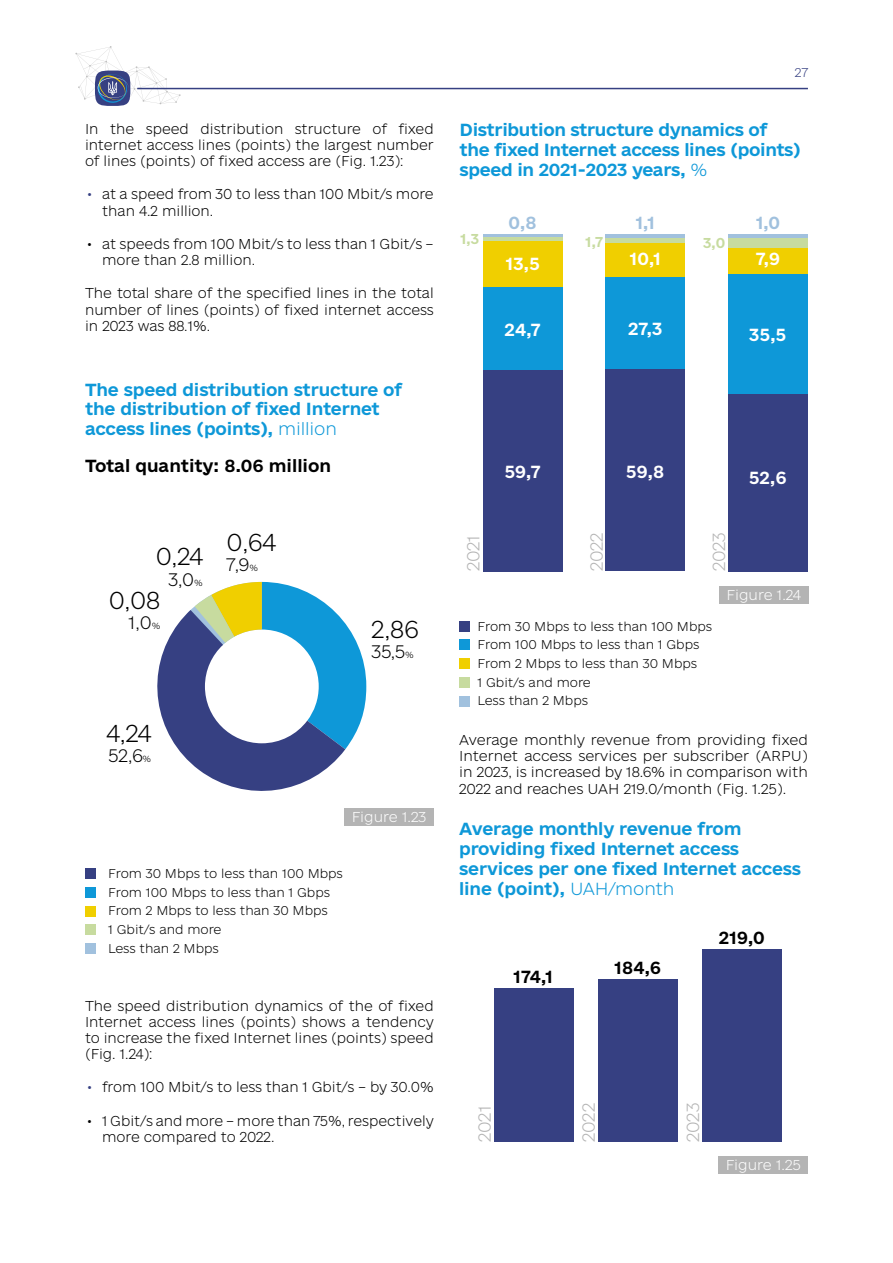
<style>
.page{position:relative;width:893px;height:1263px;background:#fff}
.page>*{position:absolute;margin:0;border:0;box-sizing:border-box;transform-origin:0 0}
.t1{font:23.1px "e Ukraine Thin";color:#000}
.t2{font:17.1px "e Ukraine Thin";color:#000}
.t3{font:16.5px/19.8px "e Ukraine Bold";letter-spacing:-.02em;color:#0e98d8}
.t4{font:16.5px "e Ukraine Bold";color:#000}
.t5{font:16.5px "e Ukraine Bold";color:#fff}
.t6{font:16.5px "e Ukraine Thin";letter-spacing:-.02em;color:#b4b4b4}
.t7{font:16.5px "e Ukraine Bold";color:#a1c1de}
.t8{font:13.5px/16.2px "e Ukraine Thin";color:#000;text-align:justify}
.t9{font:13.5px "e Ukraine Thin";color:#fff}
.t10{font:13.5px "e Ukraine Bold";color:#c7db9f}
.t11{font:12px/18.6px "e Ukraine Thin";color:#000}
.t12{font:12px "e Ukraine Thin";color:#364082}
.s1{color:#364082}
.s2{font-family:"e Ukraine Thin"}
.s3{font-size:8.4px}
</style>
<div class="page">
<svg style="left:75px;top:46px;width:106px;height:60px"></svg>
<hr style="left:137px;top:88px;width:671px;height:1px;background:#364082">
<div style="left:483px;top:286px;width:80px;height:84px;background:#0e98d8"></div>
<div style="left:483px;top:241px;width:80px;height:45px;background:#f0cf00"></div>
<hr style="left:483px;top:237px;width:80px;height:4px;background:#c7db9f">
<hr style="left:483px;top:234px;width:80px;height:3px;background:#a1c1de">
<div style="left:483px;top:370px;width:80px;height:201px;background:#364082"></div>
<div style="left:605px;top:243px;width:80px;height:34px;background:#f0cf00"></div>
<div style="left:605px;top:277px;width:80px;height:92px;background:#0e98d8"></div>
<div style="left:605px;top:238px;width:80px;height:5px;background:#c7db9f"></div>
<hr style="left:605px;top:234px;width:80px;height:4px;background:#a1c1de">
<div style="left:605px;top:369px;width:80px;height:202px;background:#364082"></div>
<div style="left:728px;top:274px;width:80px;height:120px;background:#0e98d8"></div>
<div style="left:728px;top:247px;width:80px;height:27px;background:#f0cf00"></div>
<div style="left:728px;top:237px;width:80px;height:10px;background:#c7db9f"></div>
<hr style="left:728px;top:234px;width:80px;height:3px;background:#a1c1de">
<div style="left:728px;top:394px;width:80px;height:177px;background:#364082"></div>
<div style="left:344px;top:809px;width:90px;height:17px;background:#b4b4b4"></div>
<div style="left:85px;top:868px;width:11px;height:11px;background:#364082"></div>
<div style="left:85px;top:887px;width:11px;height:11px;background:#0e98d8"></div>
<div style="left:85px;top:906px;width:11px;height:10px;background:#f0cf00"></div>
<div style="left:85px;top:943px;width:11px;height:11px;background:#a1c1de"></div>
<div style="left:85px;top:925px;width:11px;height:10px;background:#c7db9f"></div>
<svg style="left:157px;top:582px;width:209px;height:209px"></svg>
<div style="left:719px;top:586px;width:89px;height:17px;background:#b4b4b4"></div>
<div style="left:459px;top:621px;width:11px;height:10px;background:#364082"></div>
<div style="left:459px;top:640px;width:11px;height:10px;background:#0e98d8"></div>
<div style="left:459px;top:658px;width:11px;height:11px;background:#f0cf00"></div>
<div style="left:459px;top:696px;width:11px;height:10px;background:#a1c1de"></div>
<div style="left:459px;top:677px;width:11px;height:11px;background:#c7db9f"></div>
<div style="left:719px;top:1157px;width:89px;height:17px;background:#b4b4b4"></div>
<div style="left:494px;top:988px;width:79px;height:154px;background:#364082"></div>
<div style="left:598px;top:979px;width:79px;height:163px;background:#364082"></div>
<div style="left:702px;top:949px;width:79px;height:193px;background:#364082"></div>
<p class="t8" style="left:85px;top:121px;width:350px">In the speed distribution structure of fixed internet access lines (points) the largest number of lines (points) of fixed access are (Fig. 1.23):</p>
<p class="t8" style="left:102px;top:187px;width:333px;text-indent:-17px"><span class="s1">•</span> at a speed from 30 to less than 100 Mbit/s more than 4.2 million.</p>
<p class="t8" style="left:102px;top:236px;width:333px;text-indent:-17px">• at speeds from 100 Mbit/s to less than 1 Gbit/s – more than 2.8 million.</p>
<p class="t8" style="left:85px;top:286px;width:350px">The total share of the specified lines in the total number of lines (points) of fixed internet access in 2023 was 88.1%.</p>
<p class="t3" style="left:85px;top:380px;width:319px">The speed distribution structure of the distribution of fixed Internet access lines (points), <span class="s2">million</span></p>
<p class="t4" style="left:85px;top:456px;width:248px">Total quantity: 8.06 million</p>
<h1 class="t1" style="left:156px;top:543px;width:49px">0,24</h1>
<p class="t2" style="left:169px;top:569px;width:36px">3,0<span class="s3">%</span></p>
<h1 class="t1" style="left:227px;top:528px;width:51px">0,64</h1>
<p class="t2" style="left:227px;top:555px;width:33px">7,9<span class="s3">%</span></p>
<h1 class="t1" style="left:109px;top:586px;width:53px">0,08</h1>
<p class="t2" style="left:129px;top:612px;width:33px">1,0<span class="s3">%</span></p>
<h1 class="t1" style="left:372px;top:615px;width:48px">2,86</h1>
<p class="t2" style="left:372px;top:642px;width:44px">35,5<span class="s3">%</span></p>
<h1 class="t1" style="left:106px;top:719px;width:47px">4,24</h1>
<p class="t2" style="left:108px;top:745px;width:44px">52,6<span class="s3">%</span></p>
<p class="t9" style="left:352px;top:809px;width:76px">Figure 1.23</p>
<p class="t11" style="left:108px;top:865px;width:236px">From 30 Mbps to less than 100 Mbps<br>From 100 Mbps to less than 1 Gbps<br>From 2 Mbps to less than 30 Mbps<br>1 Gbit/s and more<br>Less than 2 Mbps</p>
<p class="t8" style="left:85px;top:998px;width:350px">The speed distribution dynamics of the of fixed Internet access lines (points) shows a tendency to increase the fixed Internet lines (points) speed (Fig. 1.24):</p>
<p class="t8" style="left:85px;top:1080px;width:350px"><span class="s1">•</span> from 100 Mbit/s to less than 1 Gbit/s – by 30.0%</p>
<p class="t8" style="left:102px;top:1113px;width:333px;text-indent:-17px">• 1 Gbit/s and more – more than 75%, respectively more compared to 2022.</p>
<p class="t12" style="left:795px;top:65px;width:14px">27</p>
<p class="t3" style="left:460px;top:121px;width:342px">Distribution structure dynamics of the fixed Internet access lines (points) speed in 2021-2023 years, <span class="s2">%</span></p>
<p class="t7" style="left:508px;top:212px;width:30px">0,8</p>
<p class="t7" style="left:635px;top:212px;width:21px">1,1</p>
<p class="t7" style="left:756px;top:212px;width:26px">1,0</p>
<p class="t5" style="left:756px;top:249px;width:26px">7,9</p>
<p class="t10" style="left:460px;top:231px;width:21px">1,3</p>
<p class="t10" style="left:585px;top:233px;width:20px">1,7</p>
<p class="t10" style="left:703px;top:234px;width:24px">3,0</p>
<p class="t5" style="left:505px;top:253px;width:36px">13,5</p>
<p class="t5" style="left:629px;top:249px;width:33px">10,1</p>
<p class="t5" style="left:505px;top:320px;width:38px">24,7</p>
<p class="t5" style="left:628px;top:318px;width:36px">27,3</p>
<p class="t5" style="left:749px;top:325px;width:39px">35,5</p>
<p class="t5" style="left:505px;top:461px;width:37px">59,7</p>
<p class="t5" style="left:626px;top:461px;width:39px">59,8</p>
<p class="t6" style="left:463px;top:571px;width:38px;rotate:-90deg">2021</p>
<p class="t6" style="left:587px;top:571px;width:40px;rotate:-90deg">2022</p>
<p class="t6" style="left:709px;top:571px;width:41px;rotate:-90deg">2023</p>
<p class="t5" style="left:749px;top:468px;width:39px">52,6</p>
<p class="t11" style="left:477px;top:617px;width:236px">From 30 Mbps to less than 100 Mbps<br>From 100 Mbps to less than 1 Gbps<br>From 2 Mbps to less than 30 Mbps<br>1 Gbit/s and more<br>Less than 2 Mbps</p>
<p class="t9" style="left:727px;top:587px;width:76px">Figure 1.24</p>
<p class="t8" style="left:459px;top:732px;width:350px">Average monthly revenue from providing fixed Internet access services per subscriber (ARPU) in 2023, is increased by 18.6% in comparison with 2022 and reaches UAH 219.0/month (Fig. 1.25).</p>
<p class="t3" style="left:459px;top:820px;width:343px">Average monthly revenue from providing fixed Internet access services per one fixed Internet access line (point), <span class="s2">UAH/month</span></p>
<p class="t4" style="left:513px;top:967px;width:41px">174,1</p>
<p class="t4" style="left:614px;top:957px;width:48px">184,6</p>
<p class="t4" style="left:719px;top:927px;width:48px">219,0</p>
<p class="t6" style="left:475px;top:1142px;width:38px;rotate:-90deg">2021</p>
<p class="t6" style="left:579px;top:1142px;width:40px;rotate:-90deg">2022</p>
<p class="t6" style="left:683px;top:1142px;width:41px;rotate:-90deg">2023</p>
<p class="t9" style="left:726px;top:1157px;width:76px">Figure 1.25</p>
</div>
